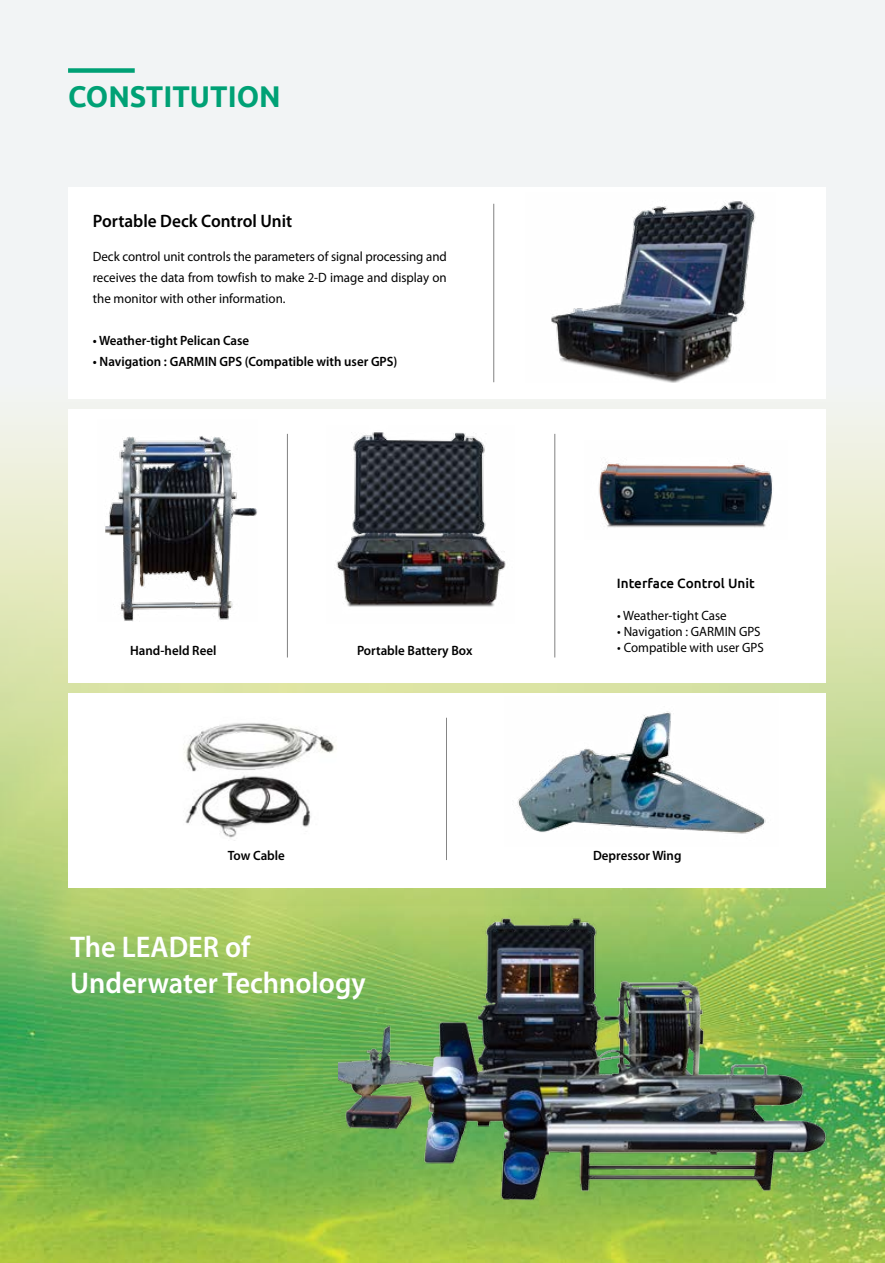
<style>
.page{position:relative;width:885px;height:1263px;background:#fff}
.page>*{position:absolute;margin:0;border:0;box-sizing:border-box;transform-origin:0 0}
.t1{font:600 30px/36px "Myriad Pro";color:#fff;scale:.95 1}
.t2{font:700 30px "Ubuntu";color:#00a175;scale:.95 1}
.t3{font:600 18px "Myriad Pro";color:#000;scale:.96 1}
.t4{font:13.5px/21px "Myriad Pro";color:#000;text-align:justify;scale:.96 1}
.t5{font:600 13.5px "Myriad Pro";color:#000;scale:.96 1}
.t6{font:500 13.5px "Ubuntu";color:#000}
</style>
<div class="page">
<img style="left:0;top:0;width:884px;height:1263px">
<div style="left:68px;top:187px;width:757px;height:212px;background:#fff"></div>
<div style="left:68px;top:409px;width:757px;height:273px;background:#fff"></div>
<div style="left:68px;top:693px;width:757px;height:194px;background:#fff"></div>
<img style="left:599px;top:462px;width:174px;height:66px">
<img style="left:517px;top:711px;width:249px;height:123px">
<img style="left:105px;top:436px;width:152px;height:186px">
<img style="left:551px;top:201px;width:205px;height:181px">
<img style="left:336px;top:432px;width:170px;height:175px">
<img style="left:338px;top:916px;width:546px;height:303px">
<hr style="left:287px;top:434px;width:1px;height:223px;background:#000">
<hr style="left:446px;top:718px;width:1px;height:142px;background:#000">
<hr style="left:554px;top:434px;width:1px;height:223px;background:#000">
<hr style="left:493px;top:204px;width:1px;height:178px;background:#000">
<div style="left:68px;top:68px;width:67px;height:5px;background:#00a175"></div>
<img style="left:183px;top:723px;width:152px;height:118px">
<h1 class="t2" style="left:68px;top:78px;width:225px">CONSTITUTION</h1>
<h2 class="t3" style="left:93px;top:209px;width:209px">Portable Deck Control Unit</h2>
<p class="t4" style="left:93px;top:246px;width:370px">Deck control unit controls the parameters of signal processing and receives the data from towfish to make 2-D image and display on the monitor with other information.</p>
<p class="t5" style="left:93px;top:332px;width:164px">• Weather-tight Pelican Case</p>
<p class="t5" style="left:93px;top:353px;width:319px">• Navigation : GARMIN GPS (Compatible with user GPS)</p>
<p class="t5" style="left:130px;top:642px;width:91px">Hand-held Reel</p>
<p class="t5" style="left:357px;top:642px;width:122px">Portable Battery Box</p>
<p class="t5" style="left:228px;top:847px;width:61px">Tow Cable</p>
<h1 class="t1" style="left:70px;top:928px;width:312px">The LEADER of<br>Underwater Technology</h1>
<p class="t6" style="left:617px;top:574px;width:139px">Interface Control Unit</p>
<p class="t4" style="left:617px;top:605px;width:115px">• Weather-tight Case</p>
<p class="t4" style="left:617px;top:621px;width:151px">• Navigation : GARMIN GPS</p>
<p class="t4" style="left:617px;top:637px;width:154px">• Compatible with user GPS</p>
<p class="t5" style="left:593px;top:847px;width:94px">Depressor Wing</p>
</div>
